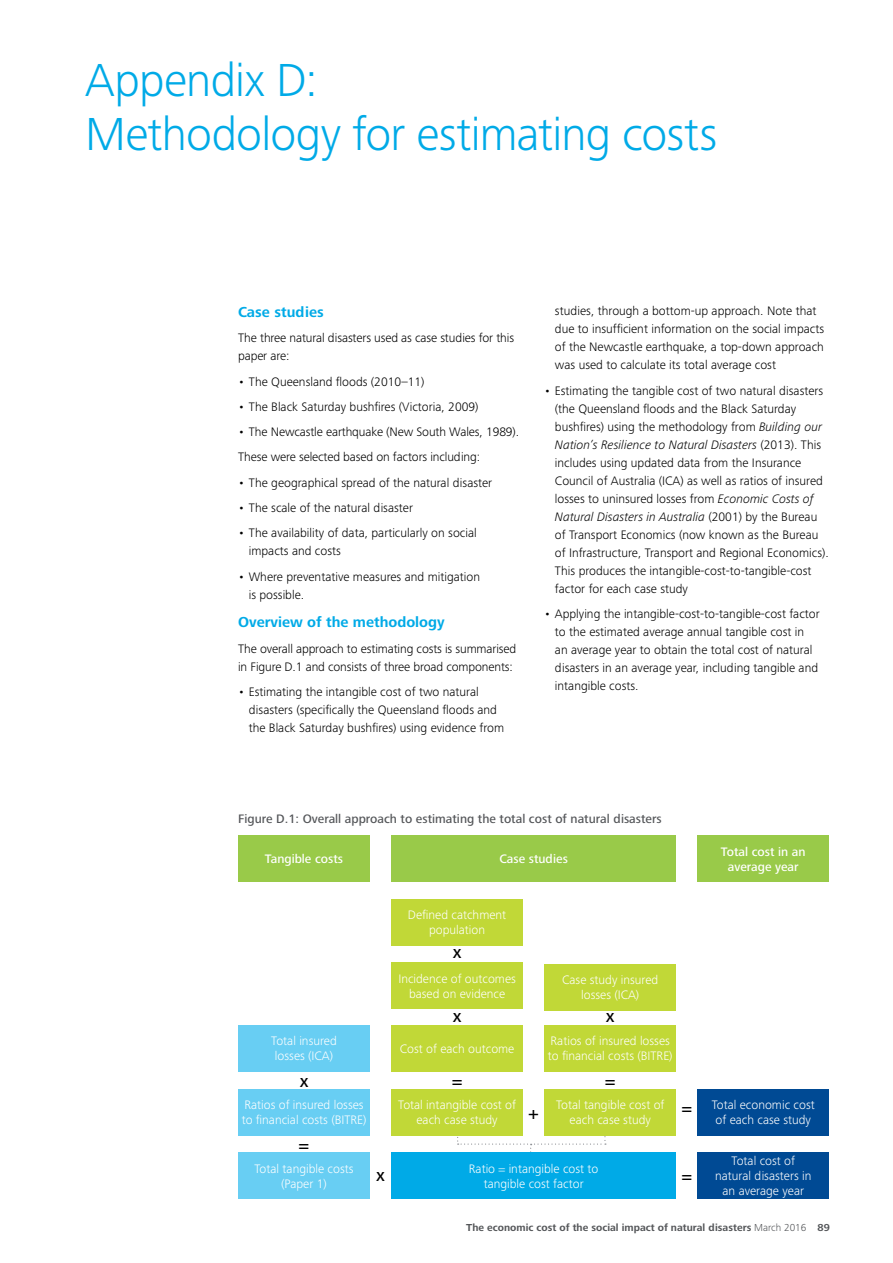
<style>
.page{position:relative;width:893px;height:1263px;background:#fff}
.page>*{position:absolute;margin:0;border:0;box-sizing:border-box;transform-origin:0 0}
.t1{font:300 48px/54px "Frutiger Next Pro";letter-spacing:-.015em;color:#00aae7}
.t2{font:500 18px "Frutiger Next Pro";color:#000}
.t3{font:700 15px "Frutiger Next Pro";color:#00aae7}
.t4{font:300 12.75px/18px "Frutiger Next Pro";color:#000}
.t5{font:300 12.75px/15px "Frutiger Next Pro";color:#fff;text-align:center}
.t6{font:500 12.75px "Frutiger Next Pro";color:#545659}
.t7{font:500 12.75px/15px "Frutiger Next Pro";color:#fff;text-align:center}
.t8{font:700 10.5px "Frutiger Next Pro";color:#545659}
.s1{font-style:italic}
.s2{font-weight:300}
</style>
<div class="page">
<svg style="left:457px;top:1136px;width:149px;height:16px"></svg>
<div style="left:238px;top:835px;width:132px;height:47px;background:#99ca49"></div>
<div style="left:697px;top:835px;width:132px;height:47px;background:#99ca49"></div>
<div style="left:391px;top:835px;width:285px;height:47px;background:#99ca49"></div>
<div style="left:238px;top:1025px;width:132px;height:46px;background:#68cef3"></div>
<div style="left:391px;top:899px;width:132px;height:46px;background:#c1d837"></div>
<div style="left:238px;top:1089px;width:132px;height:47px;background:#68cef3"></div>
<div style="left:697px;top:1089px;width:132px;height:47px;background:#004a94"></div>
<div style="left:391px;top:962px;width:132px;height:47px;background:#c1d837"></div>
<div style="left:544px;top:963px;width:132px;height:47px;background:#c1d837"></div>
<div style="left:238px;top:1152px;width:132px;height:47px;background:#68cef3"></div>
<div style="left:697px;top:1152px;width:132px;height:47px;background:#004a94"></div>
<div style="left:391px;top:1025px;width:132px;height:46px;background:#c1d837"></div>
<div style="left:544px;top:1025px;width:132px;height:46px;background:#c1d837"></div>
<div style="left:391px;top:1089px;width:132px;height:47px;background:#c1d837"></div>
<div style="left:544px;top:1089px;width:132px;height:47px;background:#c1d837"></div>
<div style="left:391px;top:1152px;width:285px;height:47px;background:#00aae7"></div>
<h1 class="t1" style="left:85px;top:53px;width:634px">Appendix D:<br>Methodology for estimating costs</h1>
<p class="t3" style="left:238px;top:303px;width:87px">Case studies</p>
<p class="t4" style="left:238px;top:329px;width:277px">The three natural disasters used as case studies for this paper are:</p>
<p class="t4" style="left:238px;top:372px;width:188px">• The Queensland floods (2010–11)</p>
<p class="t4" style="left:238px;top:398px;width:242px">• The Black Saturday bushfires (Victoria, 2009)</p>
<p class="t4" style="left:238px;top:419px;width:283px;line-height:25.3px">• The Newcastle earthquake (New South Wales, 1989).<br>These were selected based on factors including:</p>
<p class="t4" style="left:238px;top:473px;width:256px">• The geographical spread of the natural disaster</p>
<p class="t4" style="left:238px;top:499px;width:176px">• The scale of the natural disaster</p>
<p class="t4" style="left:249px;top:524px;width:230px;text-indent:-11px">• The availability of data, particularly on social impacts and costs</p>
<p class="t4" style="left:249px;top:567px;width:233px;text-indent:-11px">• Where preventative measures and mitigation is possible.</p>
<p class="t3" style="left:238px;top:614px;width:208px">Overview of the methodology</p>
<p class="t4" style="left:238px;top:639px;width:280px">The overall approach to estimating costs is summarised in Figure D.1 and consists of three broad components:</p>
<p class="t4" style="left:249px;top:683px;width:257px;text-indent:-11px">• Estimating the intangible cost of two natural disasters (specifically the Queensland floods and the Black Saturday bushfires) using evidence from</p>
<p class="t4" style="left:555px;top:302px;width:271px">studies, through a bottom-up approach. Note that due to insufficient information on the social impacts of the Newcastle earthquake, a top-down approach was used to calculate its total average cost</p>
<p class="t4" style="left:555px;top:381px;width:275px;text-indent:-11px">• Estimating the tangible cost of two natural disasters (the Queensland floods and the Black Saturday bushfires) using the methodology from <span class="s1">Building our Nation’s Resilience to Natural Disasters</span> (2013). This includes using updated data from the Insurance Council of Australia (ICA) as well as ratios of insured losses to uninsured losses from <span class="s1">Economic Costs of Natural Disasters in Australia</span> (2001) by the Bureau of Transport Economics (now known as the Bureau of Infrastructure, Transport and Regional Economics).<br>This produces the intangible-cost-to-tangible-cost factor for each case study</p>
<p class="t4" style="left:555px;top:605px;width:266px;text-indent:-11px">• Applying the intangible-cost-to-tangible-cost factor to the estimated average annual tangible cost in an average year to obtain the total cost of natural disasters in an average year, including tangible and intangible costs.</p>
<p class="t6" style="left:238px;top:811px;width:425px">Figure D.1: Overall approach to estimating the total cost of natural disasters</p>
<p class="t7" style="left:265px;top:851px;width:80px">Tangible costs</p>
<p class="t7" style="left:721px;top:844px;width:86px">Total cost in an average year</p>
<p class="t7" style="left:499px;top:851px;width:70px">Case studies</p>
<p class="t5" style="left:408px;top:907px;width:100px">Defined catchment population</p>
<h2 class="t2" style="left:453px;top:942px;width:10px">x</h2>
<p class="t5" style="left:398px;top:971px;width:119px">Incidence of outcomes based on evidence</p>
<p class="t5" style="left:562px;top:972px;width:98px">Case study insured losses (ICA)</p>
<h2 class="t2" style="left:453px;top:1005px;width:10px">x</h2>
<h2 class="t2" style="left:606px;top:1005px;width:10px">x</h2>
<p class="t5" style="left:400px;top:1041px;width:116px">Cost of each outcome</p>
<p class="t5" style="left:548px;top:1033px;width:126px;text-align:left">Ratios of insured losses to financial costs (BITRE)</p>
<p class="t5" style="left:398px;top:1098px;width:119px">Total intangible cost of each case study</p>
<p class="t5" style="left:556px;top:1098px;width:110px">Total tangible cost of each case study</p>
<p class="t5" style="left:469px;top:1161px;width:131px">Ratio = intangible cost to tangible cost factor</p>
<p class="t5" style="left:271px;top:1033px;width:67px;text-align:left">Total insured losses (ICA)</p>
<h2 class="t2" style="left:300px;top:1070px;width:10px">x</h2>
<h2 class="t2" style="left:452px;top:1070px;width:12px">=</h2>
<h2 class="t2" style="left:605px;top:1070px;width:12px">=</h2>
<p class="t5" style="left:242px;top:1098px;width:126px;text-align:left">Ratios of insured losses to financial costs (BITRE)</p>
<p class="t5" style="left:712px;top:1098px;width:105px;text-align:left">Total economic cost of each case study</p>
<h2 class="t2" style="left:682px;top:1097px;width:12px">=</h2>
<h2 class="t2" style="left:529px;top:1102px;width:12px">+</h2>
<h2 class="t2" style="left:299px;top:1135px;width:12px">=</h2>
<p class="t5" style="left:254px;top:1161px;width:101px">Total tangible costs (Paper 1)</p>
<p class="t5" style="left:715px;top:1154px;width:98px">Total cost of natural disasters in an average year</p>
<h2 class="t2" style="left:376px;top:1164px;width:10px">x</h2>
<h2 class="t2" style="left:682px;top:1166px;width:12px">=</h2>
<p class="t8" style="left:466px;top:1221px;width:365px">The economic cost of the social impact of natural disasters <span class="s2">March 2016</span> 89</p>
</div>
